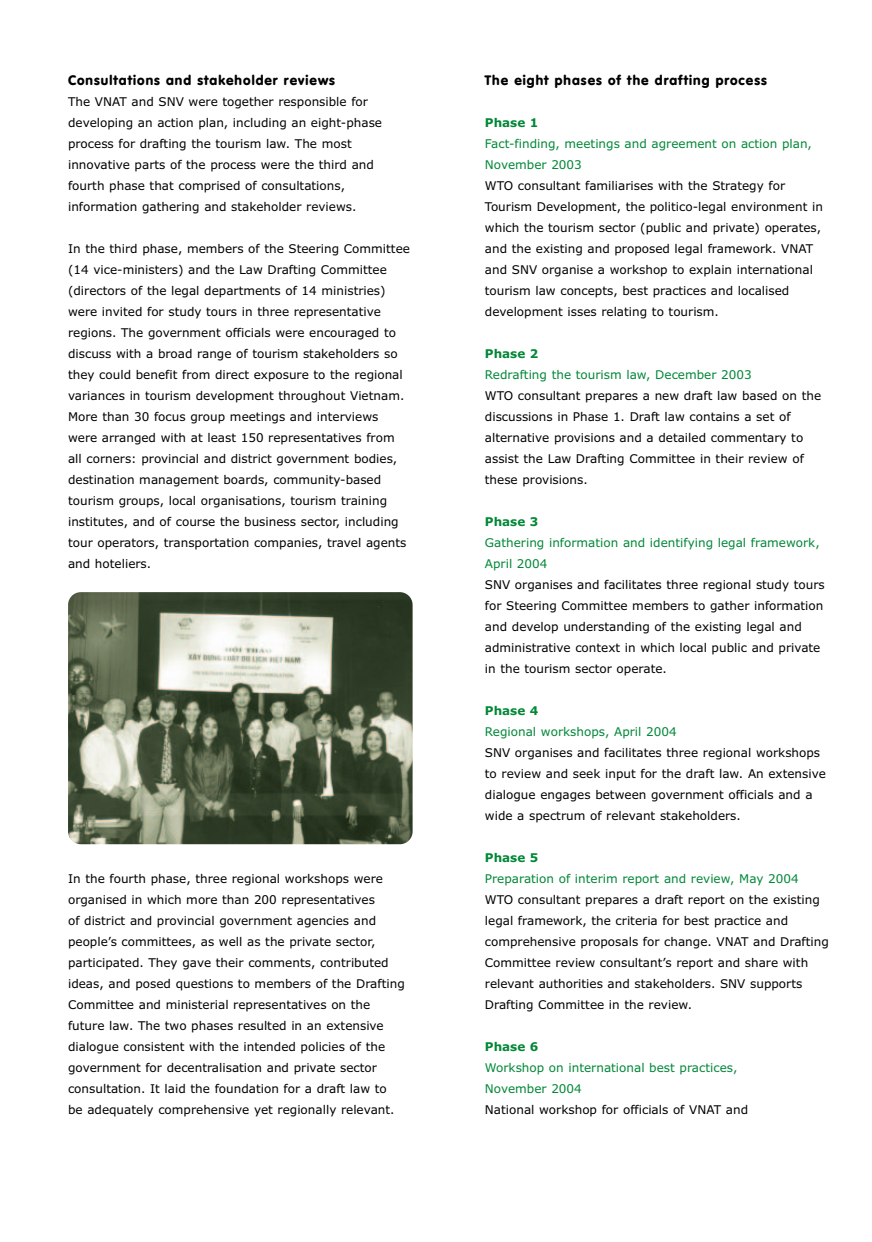
<style>
.page{position:relative;width:872px;height:1242px;background:#fff}
.page>*{position:absolute;margin:0;border:0;box-sizing:border-box;transform-origin:0 0}
.t1{font:900 13.5px "VAG Rounded";letter-spacing:.075em;color:#000}
.t2{font:12px/21px "Verdana";color:#000}
.t3{font:12px/21px "Verdana";color:#018737}
.t4{font:700 12px "Verdana";color:#018737}
</style>
<div class="page">
<img style="left:68px;top:592px;width:344px;height:252px">
<p class="t1" style="left:68px;top:74px;width:268px">Consultations and stakeholder reviews</p>
<p class="t2" style="left:68px;top:90px;width:315px">The VNAT and SNV were together responsible for developing an action plan, including an eight-phase process for drafting the tourism law. The most innovative parts of the process were the third and fourth phase that comprised of consultations, information gathering and stakeholder reviews.</p>
<p class="t2" style="left:68px;top:237px;width:343px">In the third phase, members of the Steering Committee (14 vice-ministers) and the Law Drafting Committee (directors of the legal departments of 14 ministries) were invited for study tours in three representative regions. The government officials were encouraged to discuss with a broad range of tourism stakeholders so they could benefit from direct exposure to the regional variances in tourism development throughout Vietnam.<br>More than 30 focus group meetings and interviews were arranged with at least 150 representatives from all corners: provincial and district government bodies, destination management boards, community-based tourism groups, local organisations, tourism training institutes, and of course the business sector, including tour operators, transportation companies, travel agents and hoteliers.</p>
<p class="t2" style="left:68px;top:867px;width:338px">In the fourth phase, three regional workshops were organised in which more than 200 representatives<br>of district and provincial government agencies and people’s committees, as well as the private sector, participated. They gave their comments, contributed ideas, and posed questions to members of the Drafting Committee and ministerial representatives on the future law. The two phases resulted in an extensive dialogue consistent with the intended policies of the government for decentralisation and private sector consultation. It laid the foundation for a draft law to<br>be adequately comprehensive yet regionally relevant.</p>
<p class="t1" style="left:485px;top:74px;width:283px">The eight phases of the drafting process</p>
<p class="t4" style="left:485px;top:115px;width:55px">Phase 1</p>
<p class="t3" style="left:485px;top:132px;width:328px">Fact-finding, meetings and agreement on action plan,<br>November 2003</p>
<p class="t2" style="left:485px;top:174px;width:339px">WTO consultant familiarises with the Strategy for Tourism Development, the politico-legal environment in which the tourism sector (public and private) operates, and the existing and proposed legal framework. VNAT and SNV organise a workshop to explain international tourism law concepts, best practices and localised development isses relating to tourism.</p>
<p class="t4" style="left:485px;top:346px;width:55px">Phase 2</p>
<p class="t3" style="left:485px;top:363px;width:268px">Redrafting the tourism law, December 2003</p>
<p class="t2" style="left:485px;top:384px;width:338px">WTO consultant prepares a new draft law based on the discussions in Phase 1. Draft law contains a set of alternative provisions and a detailed commentary to assist the Law Drafting Committee in their review of these provisions.</p>
<p class="t4" style="left:485px;top:514px;width:55px">Phase 3</p>
<p class="t3" style="left:485px;top:531px;width:336px">Gathering information and identifying legal framework,<br>April 2004</p>
<p class="t2" style="left:485px;top:573px;width:341px">SNV organises and facilitates three regional study tours for Steering Committee members to gather information and develop understanding of the existing legal and administrative context in which local public and private in the tourism sector operate.</p>
<p class="t4" style="left:485px;top:703px;width:55px">Phase 4</p>
<p class="t3" style="left:485px;top:720px;width:193px">Regional workshops, April 2004</p>
<p class="t2" style="left:485px;top:741px;width:342px">SNV organises and facilitates three regional workshops to review and seek input for the draft law. An extensive dialogue engages between government officials and a wide a spectrum of relevant stakeholders.</p>
<p class="t4" style="left:485px;top:850px;width:55px">Phase 5</p>
<p class="t3" style="left:485px;top:867px;width:315px">Preparation of interim report and review, May 2004</p>
<p class="t2" style="left:485px;top:888px;width:345px">WTO consultant prepares a draft report on the existing legal framework, the criteria for best practice and comprehensive proposals for change. VNAT and Drafting Committee review consultant’s report and share with relevant authorities and stakeholders. SNV supports Drafting Committee in the review.</p>
<p class="t4" style="left:485px;top:1039px;width:55px">Phase 6</p>
<p class="t3" style="left:485px;top:1056px;width:254px">Workshop on international best practices,<br>November 2004</p>
<p class="t2" style="left:485px;top:1098px;width:265px">National workshop for officials of VNAT and</p>
</div>
